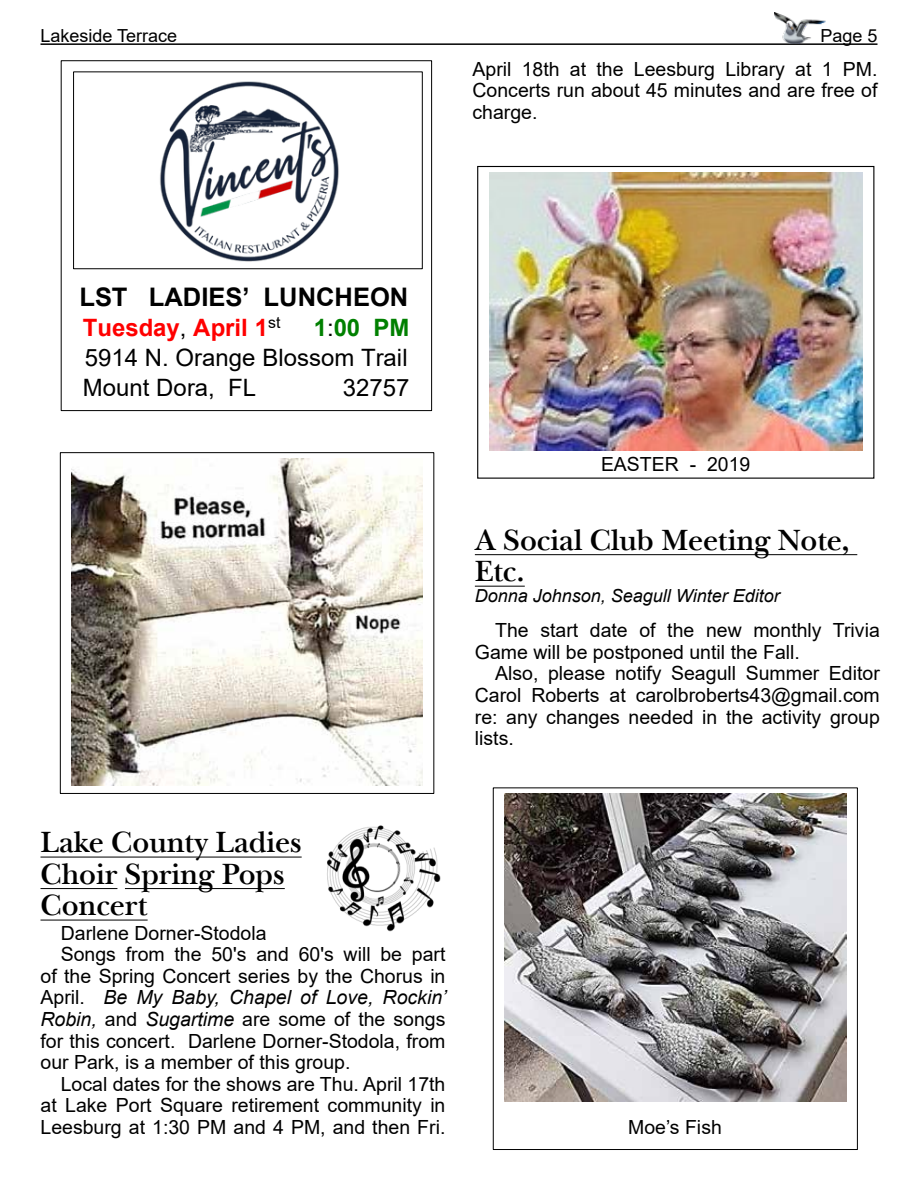
<style>
.page{position:relative;width:918px;height:1188px;background:#fff}
.page>*{position:absolute;margin:0;border:0;box-sizing:border-box;transform-origin:0 0}
.t1{font:600 30px/31.5px "New Baskerville ITC";color:#000}
.t2{font:700 25.5px "Arial";color:#000}
.t3{font:24px/29.8px "Arial";color:#000;text-align:justify}
.t4{font:700 24px "Arial";color:#f00}
.t5{font:19.5px/21.6px "Arial";color:#000;text-align:justify}
.t6{font:italic 19.5px "Arial";color:#000}
.t7{font:italic 18px "Arial";color:#000}
.t8{font:18px "Arial";color:#000}
.s1{font-weight:400;color:#000}
.s2{font-weight:700;color:#008000}
.s3{font-style:normal}
.s4{font-style:italic}
</style>
<div class="page">
<hr style="left:40px;top:43px;width:838px;height:2px;background:#000">
<img style="left:775px;top:13px;width:51px;height:31px">
<div style="left:61px;top:60px;width:371px;height:351px;border:1px solid #000"></div>
<div style="left:73px;top:71px;width:350px;height:198px;border:1px solid #000"></div>
<img style="left:160px;top:81px;width:179px;height:181px">
<div style="left:60px;top:452px;width:374px;height:342px;border:1px solid #000"></div>
<img style="left:72px;top:458px;width:351px;height:328px">
<hr style="left:40px;top:857px;width:262px;height:1px;background:#000">
<hr style="left:40px;top:888px;width:77px;height:1px;background:#000">
<hr style="left:125px;top:888px;width:160px;height:1px;background:#000">
<hr style="left:40px;top:920px;width:108px;height:1px;background:#000">
<div style="left:477px;top:166px;width:397px;height:313px;border:1px solid #000"></div>
<img style="left:489px;top:172px;width:374px;height:279px">
<hr style="left:475px;top:554px;width:382px;height:1px;background:#000">
<hr style="left:475px;top:586px;width:50px;height:1px;background:#000">
<div style="left:493px;top:787px;width:365px;height:363px;border:1px solid #000"></div>
<img style="left:504px;top:794px;width:342px;height:307px">
<img style="left:327px;top:825px;width:114px;height:107px">
<p class="t8" style="left:40px;top:24px;width:138px">Lakeside Terrace</p>
<p class="t8" style="left:820px;top:24px;width:59px">Page 5</p>
<p class="t5" style="left:473px;top:58px;width:407px">April 18th at the Leesburg Library at 1 PM.<br>Concerts run about 45 minutes and are free of charge.</p>
<h2 class="t2" style="left:79px;top:279px;width:330px">LST LADIES’ LUNCHEON</h2>
<p class="t4" style="left:83px;top:311px;width:199px">Tuesday<span class="s1">,</span> April 1<sup>st</sup></p>
<p class="t3" style="left:83px;top:313px;width:328px;text-indent:231px"><span class="s2">1</span>:<span class="s2">00 PM </span>5914 N. Orange Blossom Trail Mount Dora, FL</p>
<p class="t3" style="left:343px;top:372px;width:68px">32757</p>
<p class="t5" style="left:601px;top:454px;width:151px">EASTER - 2019</p>
<h1 class="t1" style="left:475px;top:525px;width:376px">A Social Club Meeting Note,<br>Etc.</h1>
<p class="t7" style="left:475px;top:585px;width:307px">Donna Johnson, Seagull Winter Editor</p>
<p class="t5" style="left:475px;top:619px;width:406px;text-indent:20px">The start date of the new monthly Trivia<br>Game will be postponed until the Fall.</p>
<p class="t5" style="left:475px;top:663px;width:406px;text-indent:20px">Also, please notify Seagull Summer Editor Carol Roberts at carolbroberts43@gmail.com re: any changes needed in the activity group lists.</p>
<h1 class="t1" style="left:40px;top:827px;width:263px">Lake County Ladies<br>Choir Spring Pops<br>Concert</h1>
<p class="t5" style="left:61px;top:922px;width:207px">Darlene Dorner-Stodola</p>
<p class="t5" style="left:61px;top:943px;width:386px">Songs from the 50's and 60's will be part</p>
<p class="t5" style="left:41px;top:965px;width:406px">of the Spring Concert series by the Chorus in</p>
<p class="t6" style="left:41px;top:985px;width:408px"><span class="s3">April.</span> Be My Baby, Chapel of Love, Rockin’</p>
<p class="t5" style="left:41px;top:1008px;width:406px"><span class="s4">Robin,</span> and <span class="s4">Sugartime</span> are some of the songs</p>
<p class="t5" style="left:41px;top:1030px;width:406px">for this concert. Darlene Dorner-Stodola, from</p>
<p class="t5" style="left:41px;top:1051px;width:311px">our Park, is a member of this group.</p>
<p class="t5" style="left:61px;top:1073px;width:386px">Local dates for the shows are Thu. April 17th</p>
<p class="t5" style="left:41px;top:1095px;width:406px">at Lake Port Square retirement community in</p>
<p class="t5" style="left:41px;top:1116px;width:406px">Leesburg at 1:30 PM and 4 PM, and then Fri.</p>
<p class="t5" style="left:628px;top:1116px;width:95px">Moe’s Fish</p>
</div>
